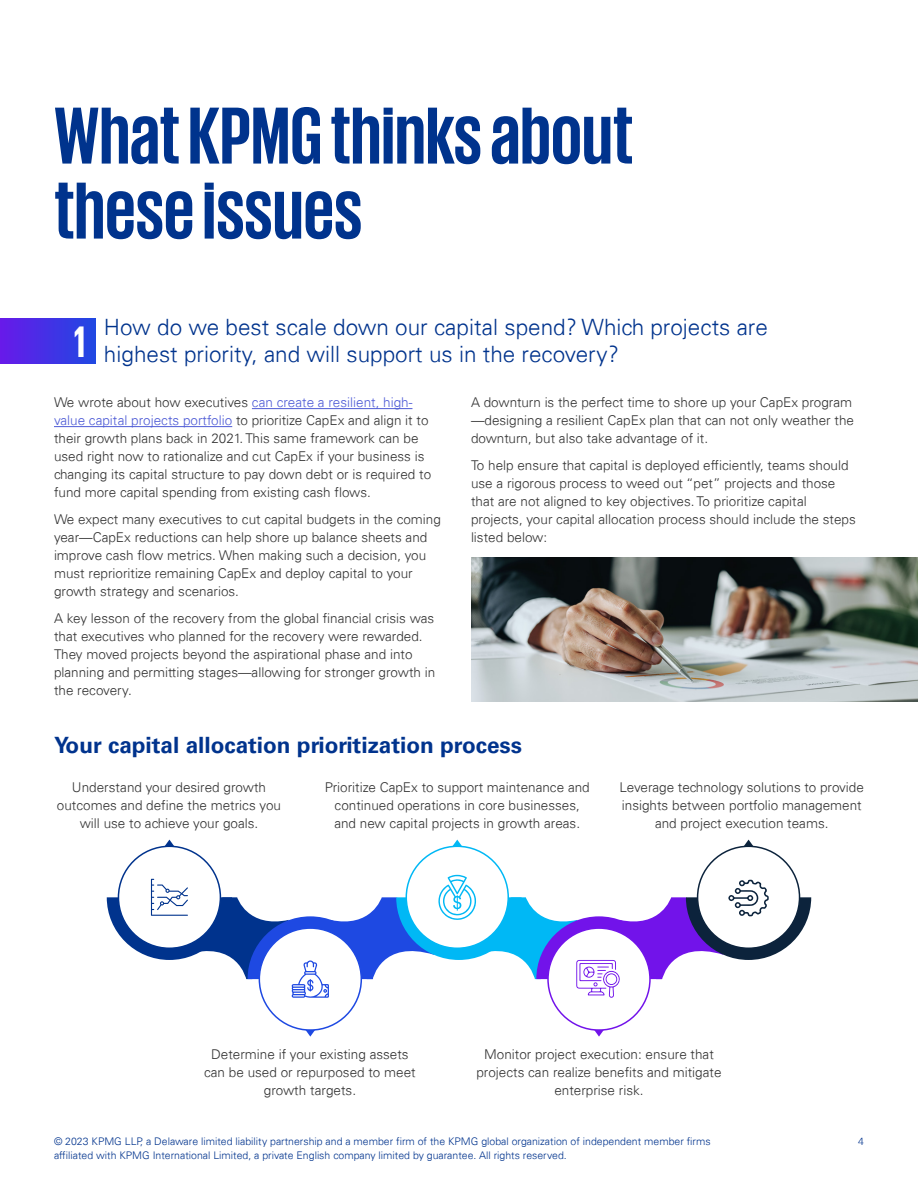
<style>
.page{position:relative;width:918px;height:1188px;background:#fff}
.page>*{position:absolute;margin:0;border:0;box-sizing:border-box;transform-origin:0 0}
.Header_Text_55pt_Blu{font:700 82.5px/75px "KPMG";color:#00338d}
.t1{font:700 45px "KPMG";color:#fff}
.Subhead_24pt_Blue{font:300 22.5px/27px "Univers 45";color:#00338d}
.Subhead_24pt_Blue-2{font:700 22.5px "Univers 65";color:#00338d}
.Bodycopy_9pt{font:300 13.5px/18px "Univers 45";color:#333}
.t2{font:300 10.5px "Univers 45";color:#00338d}
.s1{color:#4f5cd6}
</style>
<div class="page">
<hr style="left:252px;top:408px;width:160px;height:1px;background:#4f5cd6">
<hr style="left:54px;top:426px;width:178px;height:1px;background:#4f5cd6">
<div style="left:0;top:318px;width:96px;height:46px;background:linear-gradient(to right,#6819e9,#2048e2)"></div>
<svg style="left:165px;top:840px;width:9px;height:6px"></svg>
<svg style="left:452px;top:840px;width:10px;height:6px"></svg>
<svg style="left:305px;top:1030px;width:10px;height:7px"></svg>
<svg style="left:594px;top:1030px;width:10px;height:7px"></svg>
<svg style="left:744px;top:840px;width:9px;height:6px"></svg>
<svg style="left:107px;top:875px;width:704px;height:123px"></svg>
<img style="left:471px;top:558px;width:447px;height:144px">
<p class="Header_Text_55pt_Blu" style="left:54px;top:96px;width:581px">What KPMG thinks about these issues</p>
<p class="Subhead_24pt_Blue" style="left:104px;top:314px;width:665px">How do we best scale down our capital spend? Which projects are highest priority, and will support us in the recovery?</p>
<p class="Bodycopy_9pt" style="left:54px;top:393px;width:379px">We wrote about how executives <span class="s1">can create a resilient, high&shy;value capital projects portfolio</span> to prioritize CapEx and align it to their growth plans back in 2021. This same framework can be used right now to rationalize and cut CapEx if your business is changing its capital structure to pay down debt or is required to fund more capital spending from existing cash flows.</p>
<p class="Bodycopy_9pt" style="left:54px;top:510px;width:389px">We expect many executives to cut capital budgets in the coming year—CapEx reductions can help shore up balance sheets and improve cash flow metrics. When making such a decision, you must reprioritize remaining CapEx and deploy capital to your growth strategy and scenarios.</p>
<p class="Bodycopy_9pt" style="left:54px;top:609px;width:383px">A key lesson of the recovery from the global financial crisis was that executives who planned for the recovery were rewarded.<br>They moved projects beyond the aspirational phase and into planning and permitting stages—allowing for stronger growth in the recovery.</p>
<p class="t1" style="left:74px;top:319px;width:13px">1</p>
<p class="Bodycopy_9pt" style="left:471px;top:393px;width:385px">A downturn is the perfect time to shore up your CapEx program —designing a resilient CapEx plan that can not only weather the downturn, but also take advantage of it.</p>
<p class="Bodycopy_9pt" style="left:471px;top:456px;width:386px">To help ensure that capital is deployed efficiently, teams should use a rigorous process to weed out “pet” projects and those that are not aligned to key objectives. To prioritize capital projects, your capital allocation process should include the steps listed below:</p>
<p class="Subhead_24pt_Blue-2" style="left:54px;top:732px;width:470px">Your capital allocation prioritization process</p>
<p class="Bodycopy_9pt" style="left:57px;top:778px;width:226px;text-align:center">Understand your desired growth outcomes and define the metrics you will use to achieve your goals.</p>
<p class="Bodycopy_9pt" style="left:325px;top:778px;width:267px;text-align:center">Prioritize CapEx to support maintenance and continued operations in core businesses, and new capital projects in growth areas.</p>
<p class="Bodycopy_9pt" style="left:620px;top:778px;width:246px;text-align:center">Leverage technology solutions to provide insights between portfolio management and project execution teams.</p>
<p class="Bodycopy_9pt" style="left:204px;top:1045px;width:213px;text-align:center">Determine if your existing assets can be used or repurposed to meet growth targets.</p>
<p class="Bodycopy_9pt" style="left:476px;top:1045px;width:247px;text-align:center">Monitor project execution: ensure that projects can realize benefits and mitigate enterprise risk.</p>
<p class="t2" style="left:54px;top:1135px;width:658px">© 2023 KPMG LLP, a Delaware limited liability partnership and a member firm of the KPMG global organization of independent member firms</p>
<p class="t2" style="left:858px;top:1135px;width:7px">4</p>
<p class="t2" style="left:54px;top:1149px;width:514px">affiliated with KPMG International Limited, a private English company limited by guarantee. All rights reserved.</p>
</div>
